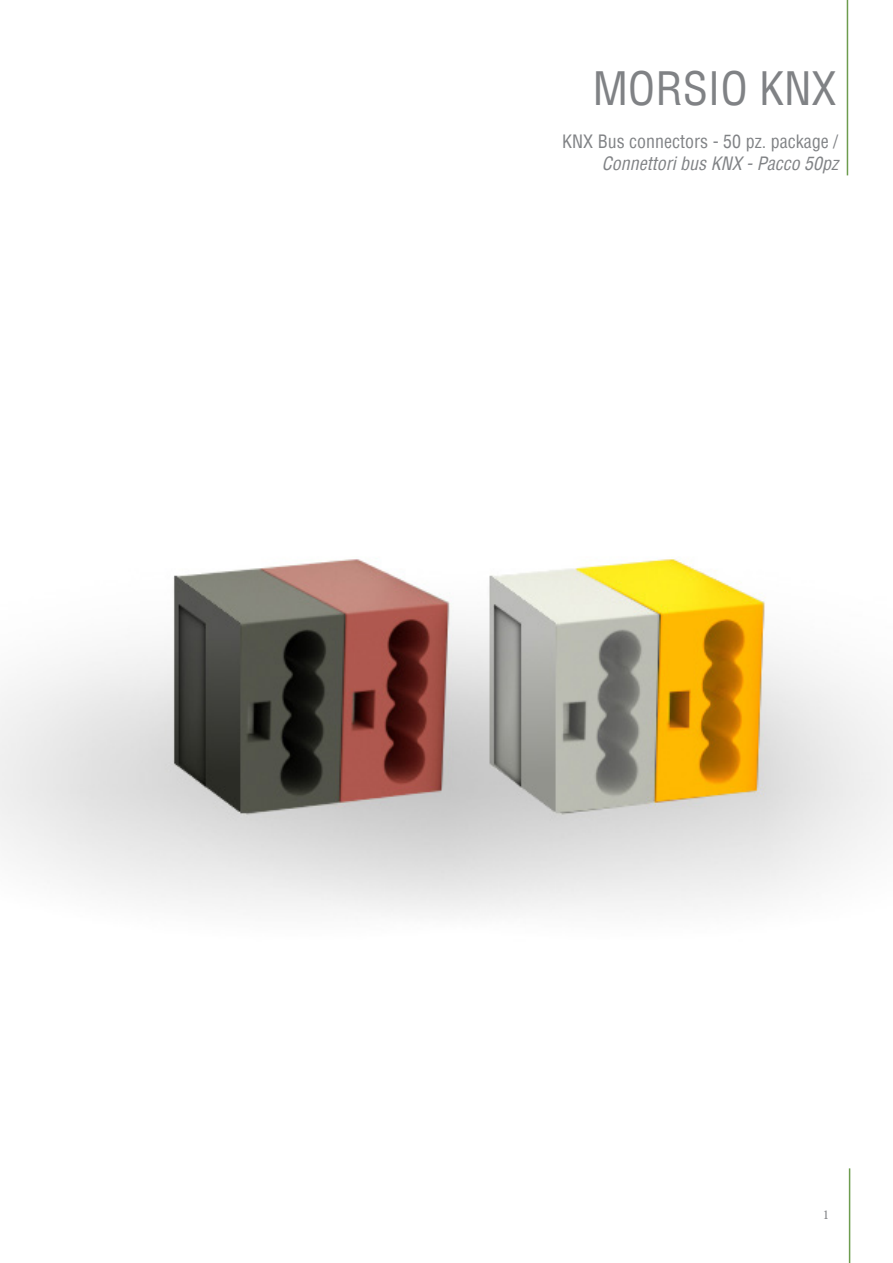
<style>
.page{position:relative;width:893px;height:1263px;background:#fff}
.page>*{position:absolute;margin:0;border:0;box-sizing:border-box;transform-origin:0 0}
.t1{font:condensed 45px "Helvetica";color:#808285}
.t2{font:condensed 18px "Helvetica";color:#808285}
.t3{font:italic condensed 18px "Helvetica";color:#808285}
.t4{font:13.5px "Minion Pro";color:#808285}
</style>
<div class="page">
<hr style="left:849px;top:1168px;width:1px;height:95px;background:#6d9c4e">
<img style="left:0;top:559px;width:893px;height:355px">
<hr style="left:847px;top:0;width:1px;height:175px;background:#6d9c4e">
<p class="t1" style="left:593px;top:60px;width:245px">MORSIO KNX</p>
<p class="t2" style="left:562px;top:130px;width:277px">KNX Bus connectors - 50 pz. package /</p>
<p class="t3" style="left:602px;top:152px;width:238px">Connettori bus KNX - Pacco 50pz</p>
<p class="t4" style="left:823px;top:1206px;width:8px">1</p>
</div>
